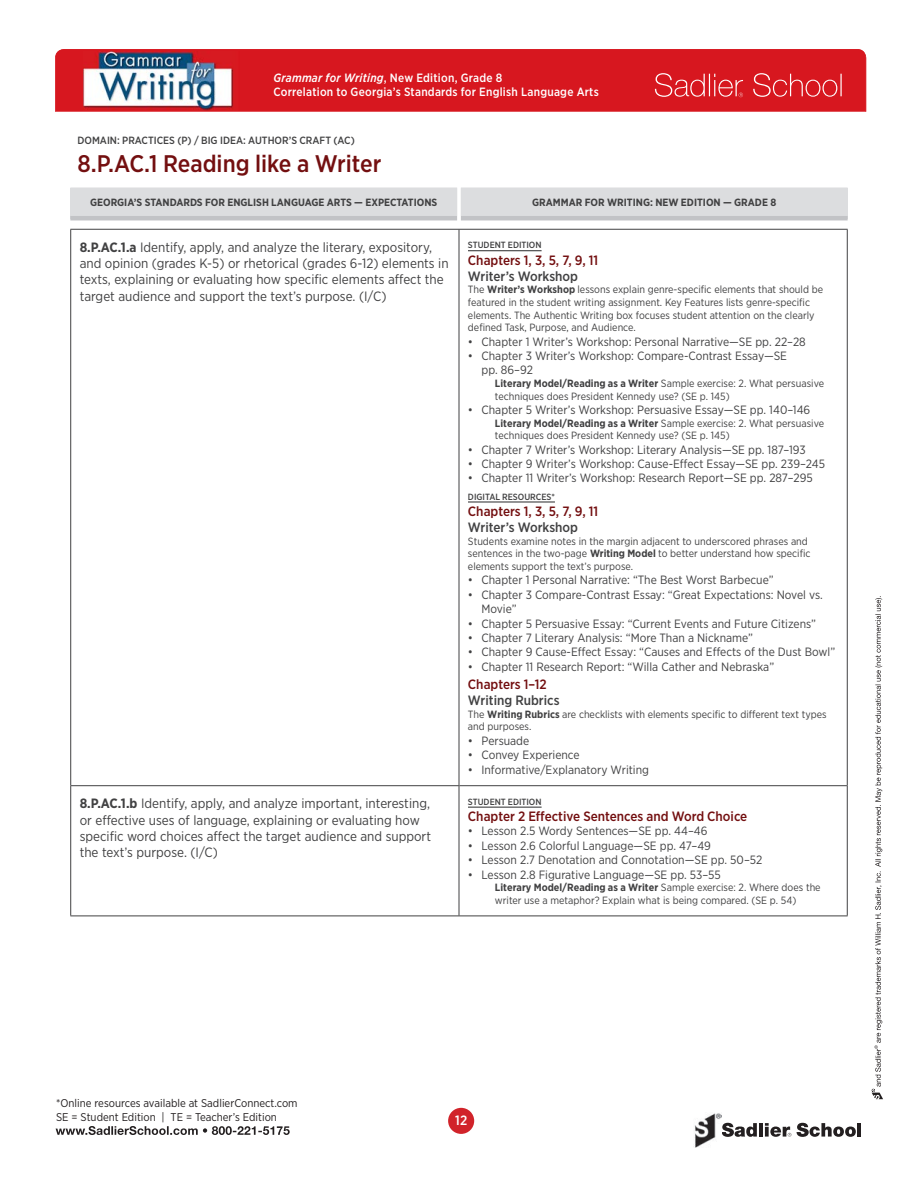
<style>
.page{position:relative;width:918px;height:1188px;background:#fff}
.page>*{position:absolute;margin:0;border:0;box-sizing:border-box;transform-origin:0 0}
.Grammar_head{font:500 24px "Gotham Narrow";color:#730f10}
.GA_Skill{font:13.5px/16.2px "Gotham Narrow";color:#414142}
.GA_Features_Header1{font:500 13.5px "Gotham Narrow";color:#730f10}
.GA_GFW_Features_Subhead2{font:500 13.5px "Gotham Narrow";color:#414142}
.GA_Features_Header1_w_line_sp{font:500 13.5px "Gotham Narrow";color:#730f10}
.t1{font:500 13.5px "Gotham Narrow";color:#fff}
.t2{font:12px/14.4px "Gotham Narrow";color:#414142}
.t3{font:500 12px/14.4px "Gotham Narrow";letter-spacing:.02em;color:#fff}
.t4{font:11.25px/14.5px "Gotham Narrow";color:#231f20}
.GA_GFW_7pt_descriptor{font:10.5px/12.6px "Gotham Narrow";color:#414142}
.GA_GFW_7pt_descriptor_dbl_indent{font:10.5px/12.6px "Gotham Narrow";color:#414142}
.Table_header{font:700 10.5px "Gotham Narrow";color:#414142}
.GA_Domain___Big_Idea_header{font:500 10.5px "Gotham Narrow";color:#414142}
.GA_Citation_Component{font:500 9px "Gotham Narrow";color:#414142}
.s1{font-style:italic}
.s2{font-weight:700}
</style>
<div class="page">
<div style="left:448px;top:1108px;width:26px;height:26px;background:#d1232a;border-radius:50%"></div>
<svg style="left:872px;top:596px;width:11px;height:503px"></svg>
<div style="left:55px;top:50px;width:811px;height:62px;background:#d7171f"></div>
<svg style="left:653px;top:73px;width:90px;height:24px;background:#dd3e45"></svg>
<svg style="left:752px;top:73px;width:90px;height:24px;background:#dc3940"></svg>
<svg style="left:56px;top:1126px;width:234px;height:9px"></svg>
<svg style="left:721px;top:1115px;width:36px;height:22px"></svg>
<hr style="left:759px;top:1123px;width:4px;height:14px;background:#231f20">
<svg style="left:797px;top:1123px;width:59px;height:14px"></svg>
<hr style="left:858px;top:1123px;width:3px;height:14px;background:#231f20">
<svg style="left:765px;top:1123px;width:26px;height:14px"></svg>
<img style="left:694px;top:1113px;width:27px;height:35px">
<img style="left:83px;top:52px;width:157px;height:59px">
<hr style="left:70px;top:229px;width:389px;height:1px;background:#414142">
<hr style="left:459px;top:229px;width:389px;height:1px;background:#414142">
<hr style="left:70px;top:786px;width:1px;height:130px;background:#414142">
<hr style="left:459px;top:786px;width:1px;height:130px;background:#414142">
<hr style="left:847px;top:786px;width:1px;height:130px;background:#414142">
<hr style="left:70px;top:916px;width:389px;height:1px;background:#414142">
<hr style="left:459px;top:916px;width:389px;height:1px;background:#414142">
<hr style="left:847px;top:230px;width:1px;height:556px;background:#414142">
<hr style="left:459px;top:785px;width:388px;height:1px;background:#414142">
<hr style="left:70px;top:230px;width:1px;height:555px;background:#414142">
<hr style="left:459px;top:230px;width:1px;height:555px;background:#414142">
<hr style="left:70px;top:785px;width:389px;height:1px;background:#414142">
<svg style="left:70px;top:187px;width:778px;height:42px"></svg>
<hr style="left:468px;top:250px;width:74px;height:1px;background:#414142">
<hr style="left:468px;top:501px;width:87px;height:2px;background:#414142">
<hr style="left:468px;top:807px;width:74px;height:1px;background:#414142">
<p class="t3" style="left:274px;top:70px;width:327px"><span class="s1">Grammar for Writing</span>, New Edition, Grade 8<br>Correlation to Georgia’s Standards for English Language Arts</p>
<p class="GA_Domain___Big_Idea_header" style="left:77px;top:133px;width:279px">DOMAIN: PRACTICES (P) / BIG IDEA: AUTHOR’S CRAFT (AC)</p>
<p class="Grammar_head" style="left:77px;top:149px;width:305px">8.P.AC.1 Reading like a Writer</p>
<p class="Table_header" style="left:90px;top:196px;width:349px">GEORGIA’S STANDARDS FOR ENGLISH LANGUAGE ARTS — EXPECTATIONS</p>
<p class="Table_header" style="left:532px;top:196px;width:245px">GRAMMAR FOR WRITING: NEW EDITION — GRADE 8</p>
<p class="GA_Skill" style="left:80px;top:239px;width:370px"><span class="s2">8.P.AC.1.a</span> Identify, apply, and analyze the literary, expository, and opinion (grades K-5) or rhetorical (grades 6-12) elements in texts, explaining or evaluating how specific elements affect the target audience and support the text’s purpose. (I/C)</p>
<p class="GA_Citation_Component" style="left:468px;top:240px;width:75px">STUDENT EDITION</p>
<p class="GA_Features_Header1" style="left:468px;top:251px;width:132px">Chapters 1, 3, 5, 7, 9, 11</p>
<p class="GA_GFW_Features_Subhead2" style="left:468px;top:268px;width:112px">Writer’s Workshop</p>
<p class="GA_GFW_7pt_descriptor" style="left:468px;top:283px;width:357px">The <span class="s2">Writer’s Workshop</span> lessons explain genre-specific elements that should be featured in the student writing assignment. Key Features lists genre-specific elements. The Authentic Writing box focuses student attention on the clearly defined Task, Purpose, and Audience.</p>
<p class="t2" style="left:468px;top:334px;width:339px">• Chapter 1 Writer’s Workshop: Personal Narrative—SE pp. 22–28</p>
<p class="t2" style="left:481px;top:348px;width:307px;text-indent:-14px">• Chapter 3 Writer’s Workshop: Compare-Contrast Essay—SE pp. 86–92</p>
<p class="GA_GFW_7pt_descriptor_dbl_indent" style="left:495px;top:377px;width:331px"><span class="s2">Literary Model/Reading as a Writer</span> Sample exercise: 2. What persuasive techniques does President Kennedy use? (SE p. 145)</p>
<p class="t2" style="left:468px;top:402px;width:344px">• Chapter 5 Writer’s Workshop: Persuasive Essay—SE pp. 140–146</p>
<p class="GA_GFW_7pt_descriptor_dbl_indent" style="left:495px;top:416px;width:331px"><span class="s2">Literary Model/Reading as a Writer</span> Sample exercise: 2. What persuasive techniques does President Kennedy use? (SE p. 145)</p>
<p class="t2" style="left:468px;top:442px;width:339px">• Chapter 7 Writer’s Workshop: Literary Analysis—SE pp. 187–193</p>
<p class="t2" style="left:468px;top:456px;width:359px">• Chapter 9 Writer’s Workshop: Cause-Effect Essay—SE pp. 239–245</p>
<p class="t2" style="left:468px;top:471px;width:346px">• Chapter 11 Writer’s Workshop: Research Report—SE pp. 287–295</p>
<p class="GA_Citation_Component" style="left:468px;top:491px;width:88px">DIGITAL RESOURCES*</p>
<p class="GA_Features_Header1" style="left:468px;top:503px;width:132px">Chapters 1, 3, 5, 7, 9, 11</p>
<p class="GA_GFW_Features_Subhead2" style="left:468px;top:519px;width:112px">Writer’s Workshop</p>
<p class="GA_GFW_7pt_descriptor" style="left:468px;top:535px;width:344px">Students examine notes in the margin adjacent to underscored phrases and sentences in the two-page <span class="s2">Writing Model</span> to better understand how specific elements support the text’s purpose.</p>
<p class="t2" style="left:468px;top:573px;width:307px">• Chapter 1 Personal Narrative: “The Best Worst Barbecue”</p>
<p class="t2" style="left:481px;top:587px;width:343px;text-indent:-14px">• Chapter 3 Compare-Contrast Essay: “Great Expectations: Novel vs.<br>Movie”</p>
<p class="t2" style="left:468px;top:616px;width:350px">• Chapter 5 Persuasive Essay: “Current Events and Future Citizens”</p>
<p class="t2" style="left:468px;top:630px;width:287px">• Chapter 7 Literary Analysis: “More Than a Nickname”</p>
<p class="t2" style="left:468px;top:645px;width:369px">• Chapter 9 Cause-Effect Essay: “Causes and Effects of the Dust Bowl”</p>
<p class="t2" style="left:468px;top:659px;width:308px">• Chapter 11 Research Report: “Willa Cather and Nebraska”</p>
<p class="GA_Features_Header1_w_line_sp" style="left:468px;top:676px;width:80px">Chapters 1–12</p>
<p class="GA_GFW_Features_Subhead2" style="left:468px;top:692px;width:93px">Writing Rubrics</p>
<p class="GA_GFW_7pt_descriptor" style="left:468px;top:708px;width:360px">The <span class="s2">Writing Rubrics</span> are checklists with elements specific to different text types and purposes.</p>
<p class="t2" style="left:468px;top:733px;width:63px">• Persuade</p>
<p class="t2" style="left:468px;top:748px;width:113px">• Convey Experience</p>
<p class="t2" style="left:468px;top:762px;width:183px">• Informative/Explanatory Writing</p>
<p class="GA_Skill" style="left:80px;top:795px;width:353px"><span class="s2">8.P.AC.1.b</span> Identify, apply, and analyze important, interesting, or effective uses of language, explaining or evaluating how specific word choices affect the target audience and support the text’s purpose. (I/C)</p>
<p class="GA_Citation_Component" style="left:468px;top:796px;width:75px">STUDENT EDITION</p>
<p class="GA_Features_Header1" style="left:468px;top:808px;width:281px">Chapter 2 Effective Sentences and Word Choice</p>
<p class="t2" style="left:468px;top:824px;width:241px">• Lesson 2.5 Wordy Sentences—SE pp. 44–46</p>
<p class="t2" style="left:468px;top:838px;width:244px">• Lesson 2.6 Colorful Language—SE pp. 47–49</p>
<p class="t2" style="left:468px;top:853px;width:296px">• Lesson 2.7 Denotation and Connotation—SE pp. 50–52</p>
<p class="t2" style="left:468px;top:867px;width:254px">• Lesson 2.8 Figurative Language—SE pp. 53–55</p>
<p class="GA_GFW_7pt_descriptor_dbl_indent" style="left:495px;top:881px;width:327px"><span class="s2">Literary Model/Reading as a Writer</span> Sample exercise: 2. Where does the writer use a metaphor? Explain what is being compared. (SE p. 54)</p>
<p class="t4" style="left:56px;top:1095px;width:243px">*Online resources available at SadlierConnect.com<br>SE = Student Edition | TE = Teacher’s Edition</p>
<p class="t1" style="left:455px;top:1112px;width:13px">12</p>
</div>
